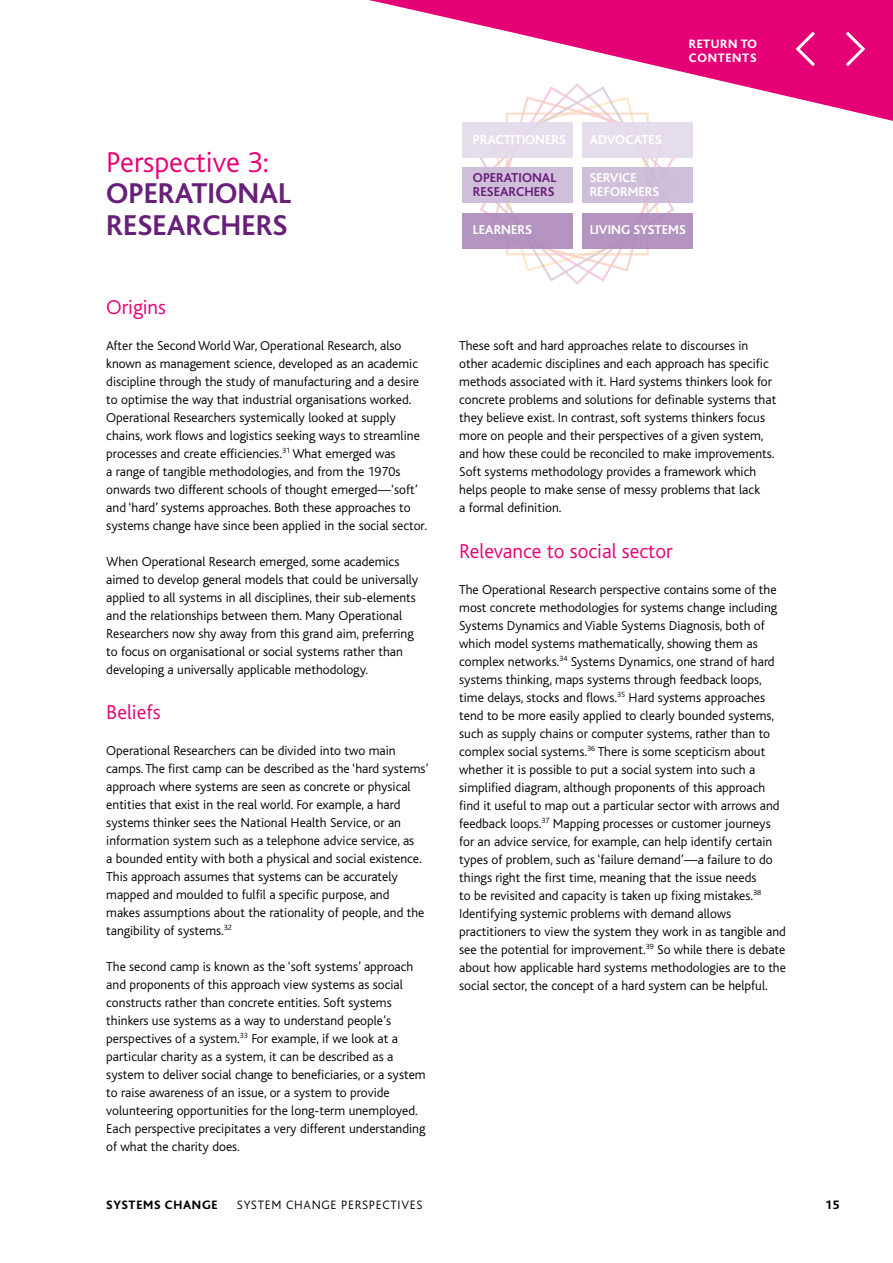
<style>
.page{position:relative;width:893px;height:1263px;background:#fff}
.page>*{position:absolute;margin:0;border:0;box-sizing:border-box;transform-origin:0 0}
.t1{font:700 30px/31.5px "Bliss";color:#681f79}
.t2{font:300 30px "Bliss";color:#e60075}
.t3{font:300 21px "Bliss";color:#e60075}
.t4{font:300 13.5px/18px "Bliss";color:#000}
.t5{font:700 13.5px/13.5px "Bliss";color:#fff}
.t6{font:700 13.5px/13.5px "Bliss";color:#681f79}
.t7{font:300 12.75px "Bliss";letter-spacing:.055em;color:#000}
.t8{font:800 12.75px/13.5px "Bliss";letter-spacing:.055em;color:#fff}
.t9{font:800 12.75px "Bliss";letter-spacing:.055em;color:#000}
</style>
<div class="page">
<svg style="left:369px;top:0;width:524px;height:123px;fill:#e60075"></svg>
<svg style="left:468px;top:81px;width:211px;height:204px"></svg>
<div style="left:463px;top:122px;width:110px;height:35px;background:#e4dbec"></div>
<div style="left:463px;top:167px;width:110px;height:36px;background:#d0bfdb"></div>
<div style="left:463px;top:213px;width:110px;height:36px;background:#b495c1"></div>
<div style="left:582px;top:213px;width:110px;height:36px;background:#b495c1"></div>
<div style="left:582px;top:167px;width:110px;height:36px;background:#d0bfdb"></div>
<div style="left:582px;top:122px;width:110px;height:35px;background:#e4dbec"></div>
<svg style="left:843px;top:29px;width:24px;height:40px"></svg>
<svg style="left:793px;top:29px;width:25px;height:40px"></svg>
<h1 class="t2" style="left:106px;top:146px;width:164px">Perspective 3:</h1>
<h1 class="t1" style="left:106px;top:178px;width:186px">OPERATIONAL<br>RESEARCHERS</h1>
<h2 class="t3" style="left:106px;top:296px;width:61px">Origins</h2>
<p class="t4" style="left:106px;top:336px;width:322px">After the Second World War, Operational Research, also known as management science, developed as an academic discipline through the study of manufacturing and a desire to optimise the way that industrial organisations worked.<br>Operational Researchers systemically looked at supply chains, work flows and logistics seeking ways to streamline processes and create efficiencies.<sup>31</sup> What emerged was<br>a range of tangible methodologies, and from the 1970s onwards two different schools of thought emerged—‘soft’ and ‘hard’ systems approaches. Both these approaches to systems change have since been applied in the social sector.</p>
<p class="t4" style="left:106px;top:552px;width:313px">When Operational Research emerged, some academics aimed to develop general models that could be universally applied to all systems in all disciplines, their sub-elements and the relationships between them. Many Operational Researchers now shy away from this grand aim, preferring to focus on organisational or social systems rather than developing a universally applicable methodology.</p>
<h2 class="t3" style="left:106px;top:701px;width:56px">Beliefs</h2>
<p class="t4" style="left:106px;top:741px;width:324px">Operational Researchers can be divided into two main camps. The first camp can be described as the ‘hard systems’ approach where systems are seen as concrete or physical entities that exist in the real world. For example, a hard systems thinker sees the National Health Service, or an information system such as a telephone advice service, as<br>a bounded entity with both a physical and social existence.<br>This approach assumes that systems can be accurately mapped and moulded to fulfil a specific purpose, and<br>makes assumptions about the rationality of people, and the tangibility of systems.<sup>32</sup></p>
<p class="t4" style="left:106px;top:957px;width:321px">The second camp is known as the ‘soft systems’ approach and proponents of this approach view systems as social constructs rather than concrete entities. Soft systems thinkers use systems as a way to understand people’s perspectives of a system.<sup>33</sup> For example, if we look at a particular charity as a system, it can be described as a system to deliver social change to beneficiaries, or a system to raise awareness of an issue, or a system to provide volunteering opportunities for the long-term unemployed.<br>Each perspective precipitates a very different understanding of what the charity does.</p>
<p class="t9" style="left:106px;top:1198px;width:113px">SYSTEMS CHANGE</p>
<p class="t7" style="left:237px;top:1198px;width:187px">SYSTEM CHANGE PERSPECTIVES</p>
<p class="t8" style="left:689px;top:37px;width:70px">RETURN TO<br>CONTENTS</p>
<p class="t5" style="left:473px;top:133px;width:94px">PRACTITIONERS</p>
<p class="t6" style="left:473px;top:172px;width:85px">OPERATIONAL<br>RESEARCHERS</p>
<p class="t5" style="left:473px;top:223px;width:60px">LEARNERS</p>
<p class="t5" style="left:590px;top:133px;width:74px">ADVOCATES</p>
<p class="t5" style="left:590px;top:172px;width:71px">SERVICE<br>REFORMERS</p>
<p class="t5" style="left:590px;top:223px;width:98px">LIVING SYSTEMS</p>
<p class="t4" style="left:459px;top:337px;width:319px">These soft and hard approaches relate to discourses in other academic disciplines and each approach has specific methods associated with it. Hard systems thinkers look for concrete problems and solutions for definable systems that they believe exist. In contrast, soft systems thinkers focus more on people and their perspectives of a given system, and how these could be reconciled to make improvements.<br>Soft systems methodology provides a framework which helps people to make sense of messy problems that lack<br>a formal definition.</p>
<h2 class="t3" style="left:459px;top:540px;width:215px">Relevance to social sector</h2>
<p class="t4" style="left:459px;top:580px;width:328px">The Operational Research perspective contains some of the most concrete methodologies for systems change including Systems Dynamics and Viable Systems Diagnosis, both of which model systems mathematically, showing them as complex networks.<sup>34</sup> Systems Dynamics, one strand of hard systems thinking, maps systems through feedback loops, time delays, stocks and flows.<sup>35</sup> Hard systems approaches tend to be more easily applied to clearly bounded systems, such as supply chains or computer systems, rather than to complex social systems.<sup>36</sup> There is some scepticism about whether it is possible to put a social system into such a simplified diagram, although proponents of this approach find it useful to map out a particular sector with arrows and feedback loops.<sup>37</sup> Mapping processes or customer journeys for an advice service, for example, can help identify certain types of problem, such as ‘failure demand’—a failure to do things right the first time, meaning that the issue needs<br>to be revisited and capacity is taken up fixing mistakes.<sup>38<br></sup>Identifying systemic problems with demand allows practitioners to view the system they work in as tangible and see the potential for improvement.<sup>39</sup> So while there is debate about how applicable hard systems methodologies are to the social sector, the concept of a hard system can be helpful.</p>
<p class="t9" style="left:825px;top:1198px;width:16px">15</p>
</div>
